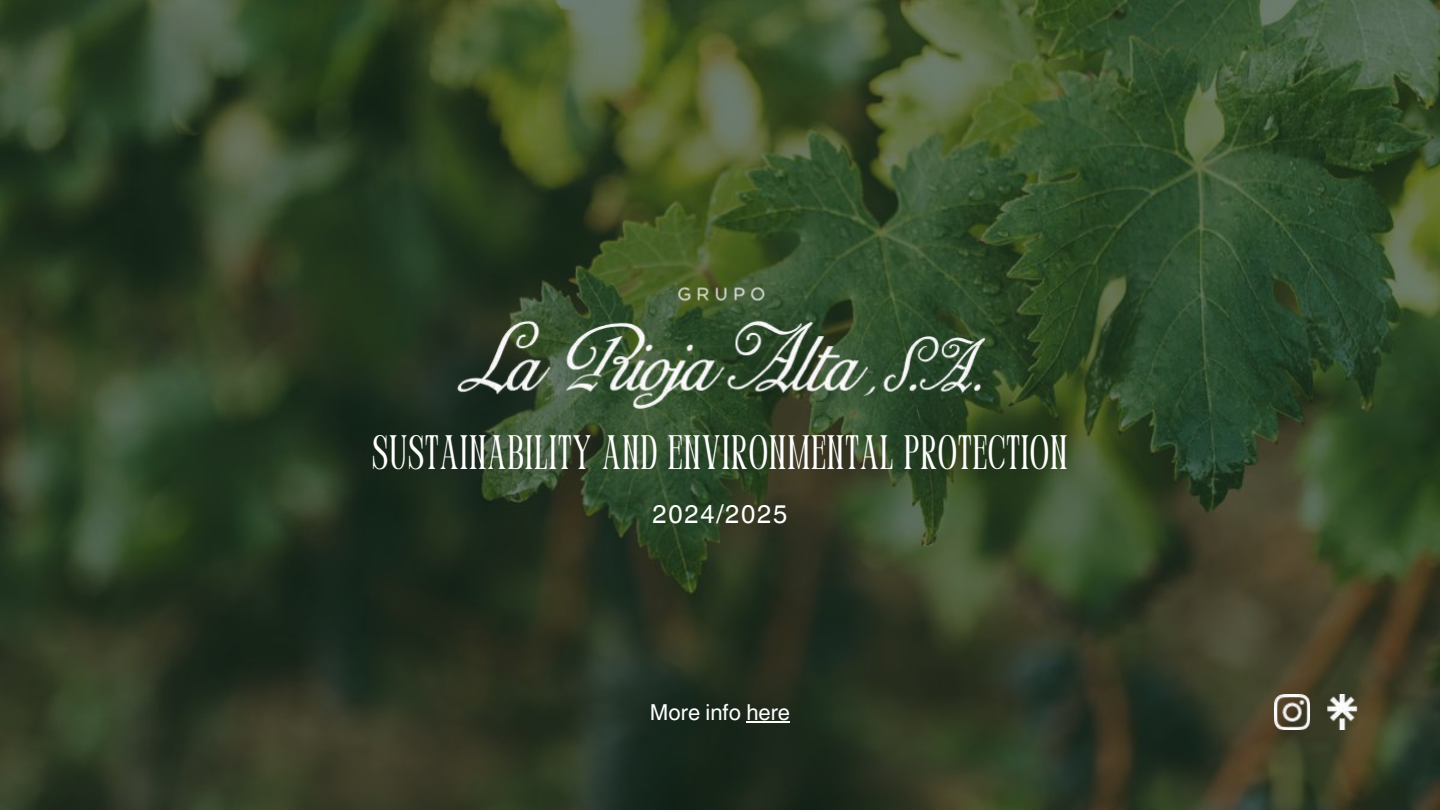
<style>
.page{position:relative;width:1440px;height:810px;background:#fff}
.page>*{position:absolute;margin:0;border:0;box-sizing:border-box;transform-origin:0 0}
.t1{font:condensed 48.2px "Perandoryv 2";letter-spacing:.035em;color:#fff}
.t2{font:25.6px "Helvetica World";letter-spacing:.065em;color:#fff}
.t3{font:22px "Helvetica World";color:#fff}
</style>
<div class="page">
<img style="left:0;top:0;width:1440px;height:810px">
<img style="left:375px;top:280px;width:690px;height:139px">
<img style="left:1275px;top:695px;width:34px;height:34px">
<hr style="left:746px;top:721px;width:44px;height:2px;background:#fff">
<img style="left:1325px;top:695px;width:34px;height:34px">
<p class="t1" style="left:373px;top:433px;width:696px">SUSTAINABILITY AND ENVIRONMENTAL PROTECTION</p>
<p class="t2" style="left:653px;top:499px;width:136px">2024/2025</p>
<p class="t3" style="left:650px;top:699px;width:142px">More info here</p>
</div>
